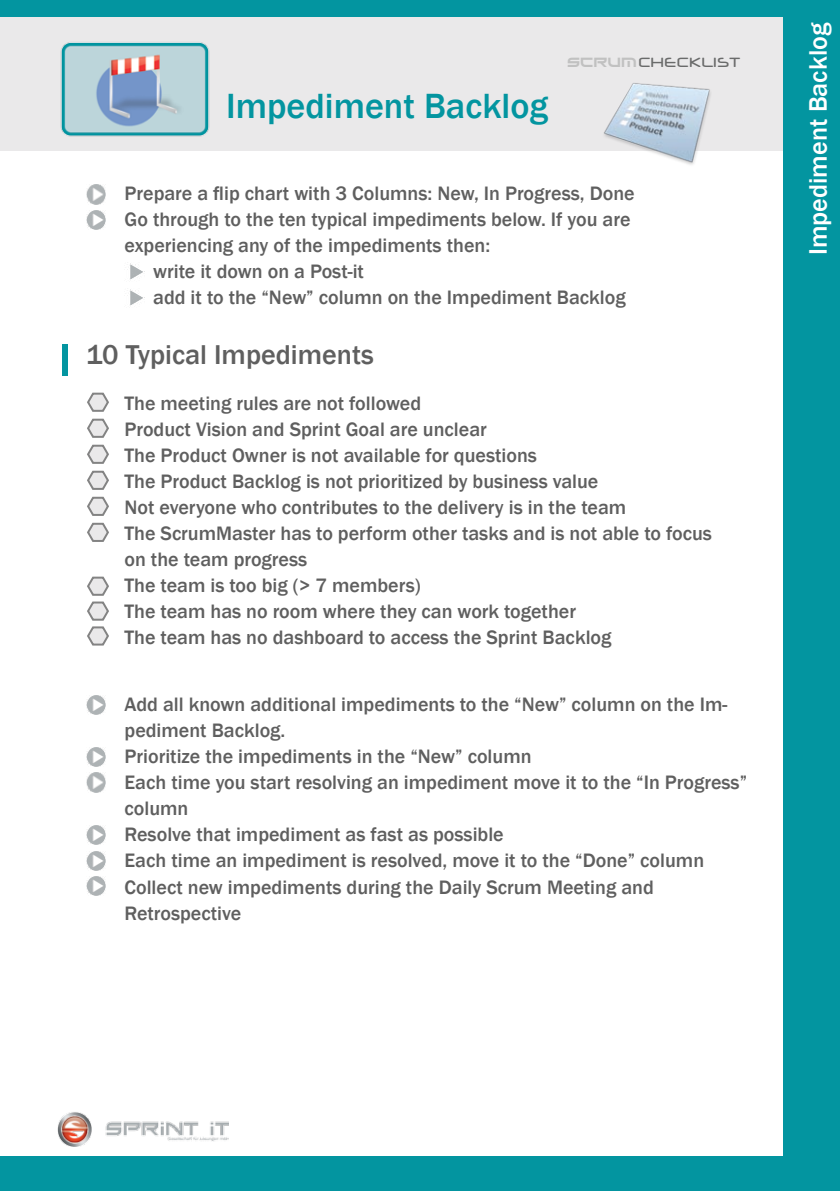
<style>
.page{position:relative;width:840px;height:1191px;background:#fff}
.page>*{position:absolute;margin:0;border:0;box-sizing:border-box;transform-origin:0 0}
.t1{font:500 36px "Franklin Gothic";color:#0395a0}
.t2{font:500 28px "Franklin Gothic";color:#5f5f5f}
.t3{font:500 26px "Franklin Gothic";color:#fff}
.t4{font:500 20px/26px "Franklin Gothic";color:#5f5f5f}
.t5{font:500 15px "Neuropol";color:#6a6b6b}
.s1{font-family:"Xirod";font-weight:400;font-size:12.4px;color:#c1c1c1}
</style>
<div class="page">
<div style="left:0;top:0;width:839px;height:150px;background:#eae9ea"></div>
<div style="left:62px;top:344px;width:5px;height:32px;background:#0395a0"></div>
<img style="left:86px;top:185px;width:20px;height:19px">
<img style="left:127px;top:263px;width:16px;height:17px">
<img style="left:86px;top:211px;width:20px;height:19px">
<img style="left:127px;top:289px;width:16px;height:17px">
<img style="left:86px;top:695px;width:20px;height:20px">
<img style="left:86px;top:747px;width:20px;height:20px">
<img style="left:86px;top:773px;width:20px;height:19px">
<img style="left:86px;top:825px;width:20px;height:20px">
<img style="left:86px;top:851px;width:20px;height:19px">
<img style="left:86px;top:876px;width:20px;height:19px">
<img style="left:60px;top:42px;width:150px;height:95px">
<img style="left:58px;top:1112px;width:170px;height:35px">
<img style="left:601px;top:83px;width:112px;height:82px">
<svg style="left:87px;top:392px;width:22px;height:150px"></svg>
<svg style="left:87px;top:576px;width:22px;height:70px"></svg>
<div style="left:0;top:0;width:839px;height:17px;background:#0395a0"></div>
<div style="left:782px;top:0;width:57px;height:1191px;background:#0395a0"></div>
<div style="left:0;top:1157px;width:839px;height:34px;background:#0395a0"></div>
<h1 class="t1" style="left:226px;top:84px;width:323px">Impediment Backlog</h1>
<p class="t5" style="left:567px;top:56px;width:174px"><span class="s1">SCRUM</span>CHECKLIST</p>
<p class="t4" style="left:124px;top:181px;width:511px">Prepare a flip chart with 3 Columns: New, In Progress, Done</p>
<p class="t4" style="left:124px;top:207px;width:507px">Go through to the ten typical impediments below. If you are</p>
<p class="t4" style="left:124px;top:233px;width:367px">experiencing any of the impediments then:</p>
<p class="t4" style="left:153px;top:259px;width:212px">write it down on a Post-it</p>
<p class="t4" style="left:153px;top:285px;width:474px">add it to the “New” column on the Impediment Backlog</p>
<h2 class="t2" style="left:86px;top:337px;width:289px">10 Typical Impediments</h2>
<p class="t4" style="left:124px;top:390px;width:588px">The meeting rules are not followed<br>Product Vision and Sprint Goal are unclear<br>The Product Owner is not available for questions<br>The Product Backlog is not prioritized by business value<br>Not everyone who contributes to the delivery is in the team<br>The ScrumMaster has to perform other tasks and is not able to focus on the team progress<br>The team is too big (&gt; 7 members)<br>The team has no room where they can work together<br>The team has no dashboard to access the Sprint Backlog</p>
<p class="t4" style="left:124px;top:692px;width:623px">Add all known additional impediments to the “New” column on the Im&shy;pediment Backlog.<br>Prioritize the impediments in the “New” column<br>Each time you start resolving an impediment move it to the “In Progress” column<br>Resolve that impediment as fast as possible<br>Each time an impediment is resolved, move it to the “Done” column Collect new impediments during the Daily Scrum Meeting and Retrospective</p>
<h3 class="t3" style="left:801px;top:255px;width:234px;rotate:-90deg">Impediment Backlog</h3>
</div>
